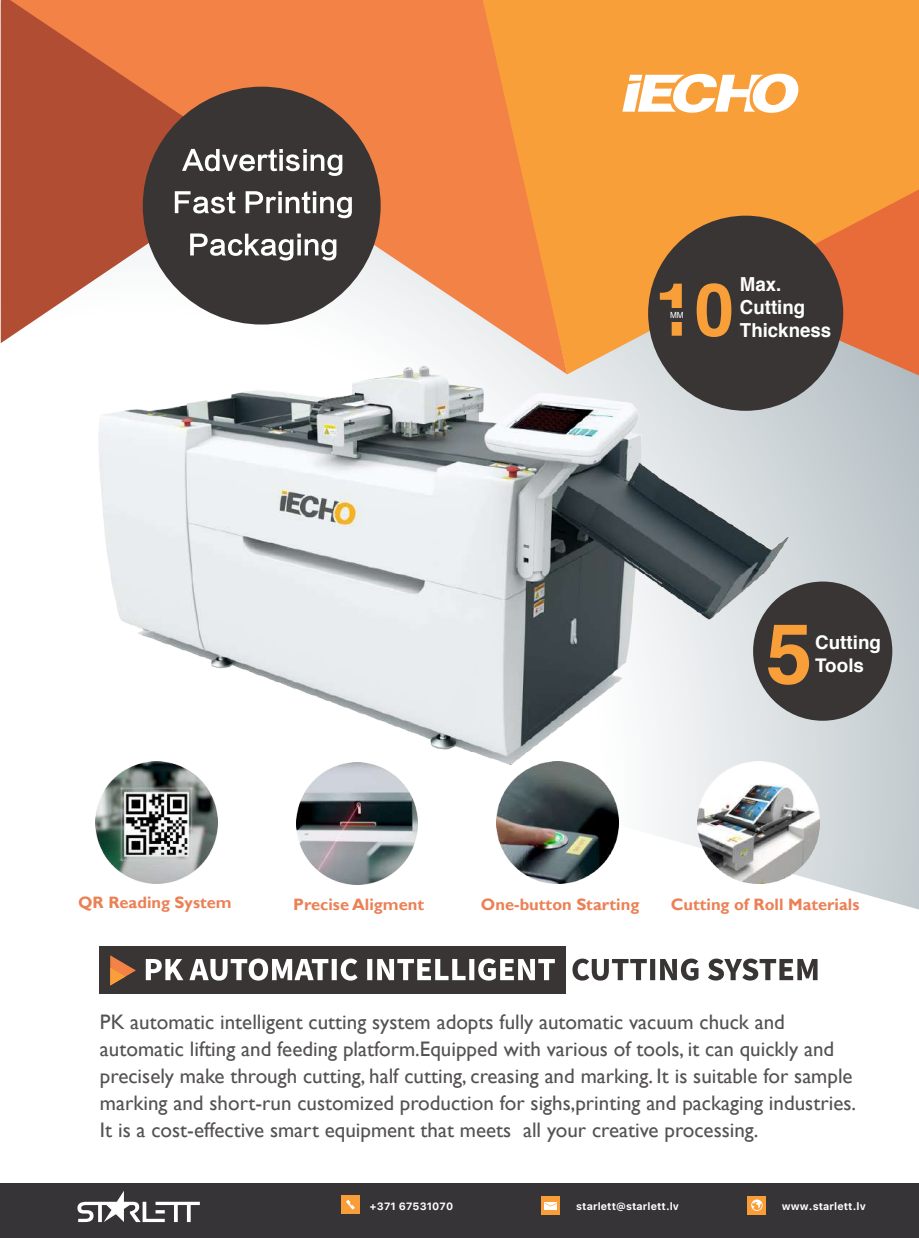
<style>
.page{position:relative;width:919px;height:1238px;background:#fff}
.page>*{position:absolute;margin:0;border:0;box-sizing:border-box;transform-origin:0 0}
.t1{font:700 83.55px "Helvetica";color:#f99f3a}
.t2{font:700 73.5px "Helvetica";color:#f99f3a}
.t3{font:21px/27px "Gill Sans";color:rgb(57 53 53/.86)}
.t4{font:700 19.35px/23.1px "Helvetica";color:#fff}
.t5{font:700 18.9px "Helvetica";color:#fff}
.t6{font:700 16.5px "Gill Sans";color:rgb(232 108 58/.86)}
.t7{font:700 10.5px "Galvji";letter-spacing:.01em;color:#fff}
.t8{font:8.4px "Helvetica";color:#fff}
</style>
<div class="page">
<svg style="left:881px;top:375px;width:37px;height:276px;background:#bcc5c9"></svg>
<svg style="left:579px;top:651px;width:339px;height:330px"></svg>
<div style="left:260px;top:0;width:222px;height:222px;background:#f38246"></div>
<svg style="left:482px;top:0;width:436px;height:374px;background:#f7993b"></svg>
<svg style="left:1px;top:0;width:259px;height:343px;background:#c8623c"></svg>
<div style="left:143px;top:87px;width:237px;height:237px;background:#393535;border-radius:50%"></div>
<div style="left:0;top:1183px;width:918px;height:54px;background:#363436"></div>
<svg style="left:622px;top:67px;width:181px;height:53px"></svg>
<img style="left:52px;top:222px;width:829px;height:719px">
<img style="left:155px;top:732px;width:127px;height:128px;border-radius:63px">
<svg style="left:182px;top:149px;width:160px;height:27px"></svg>
<svg style="left:175px;top:191px;width:177px;height:27px"></svg>
<svg style="left:190px;top:233px;width:146px;height:28px"></svg>
<div style="left:541px;top:1196px;width:19px;height:19px;background:#f99d39"></div>
<div style="left:544px;top:1202px;width:12px;height:7px;background:#fff"></div>
<svg style="left:544px;top:1203px;width:12px;height:3px"></svg>
<div style="left:747px;top:1195px;width:19px;height:19px;background:#f99d39"></div>
<svg style="left:751px;top:1199px;width:11px;height:11px"></svg>
<div style="left:99px;top:946px;width:467px;height:48px;background:#393535"></div>
<svg style="left:110px;top:955px;width:26px;height:30px"></svg>
<svg style="left:146px;top:958px;width:409px;height:22px"></svg>
<svg style="left:572px;top:958px;width:245px;height:22px"></svg>
<div style="left:341px;top:1195px;width:19px;height:19px;background:#f99d39"></div>
<svg style="left:346px;top:1200px;width:8px;height:9px"></svg>
<img style="left:123px;top:341px;width:735px;height:419px">
<img style="left:98px;top:365px;width:691px;height:399px">
<svg style="left:77px;top:1191px;width:123px;height:30px"></svg>
<img style="left:95px;top:761px;width:122px;height:122px">
<img style="left:497px;top:761px;width:121px;height:122px">
<img style="left:697px;top:761px;width:122px;height:122px">
<img style="left:296px;top:762px;width:122px;height:122px">
<div style="left:648px;top:216px;width:195px;height:195px;background:#393535;border-radius:50%"></div>
<div style="left:753px;top:581px;width:139px;height:139px;background:#393535;border-radius:50%"></div>
<h2 class="t2" style="left:654px;top:250px;width:81px">10</h2>
<p class="t8" style="left:670px;top:308px;width:15px">MM</p>
<p class="t4" style="left:739px;top:273px;width:67px">Max.<br>Cutting</p>
<p class="t4" style="left:739px;top:319px;width:93px">Thickness</p>
<h1 class="t1" style="left:765px;top:586px;width:48px">5</h1>
<p class="t5" style="left:815px;top:627px;width:67px">Cutting</p>
<p class="t5" style="left:815px;top:649px;width:50px">Tools</p>
<p class="t6" style="left:78px;top:892px;width:155px">QR Reading System</p>
<p class="t6" style="left:293px;top:894px;width:132px">Precise Aligment</p>
<p class="t6" style="left:481px;top:894px;width:160px">One-button Starting</p>
<p class="t6" style="left:670px;top:894px;width:190px">Cutting of Roll Materials</p>
<p class="t3" style="left:100px;top:1008px;width:757px">PK automatic intelligent cutting system adopts fully automatic vacuum chuck and automatic lifting and feeding platform.Equipped with various of tools, it can quickly and precisely make through cutting, half cutting, creasing and marking. It is suitable for sample marking and short-run customized production for sighs,printing and packaging industries.<br>It is a cost-effective smart equipment that meets all your creative processing.</p>
<p class="t7" style="left:369px;top:1199px;width:85px">+371 67531070</p>
<p class="t7" style="left:576px;top:1199px;width:104px">starlett@starlett.lv</p>
<p class="t7" style="left:781px;top:1199px;width:85px">www.starlett.lv</p>
</div>
